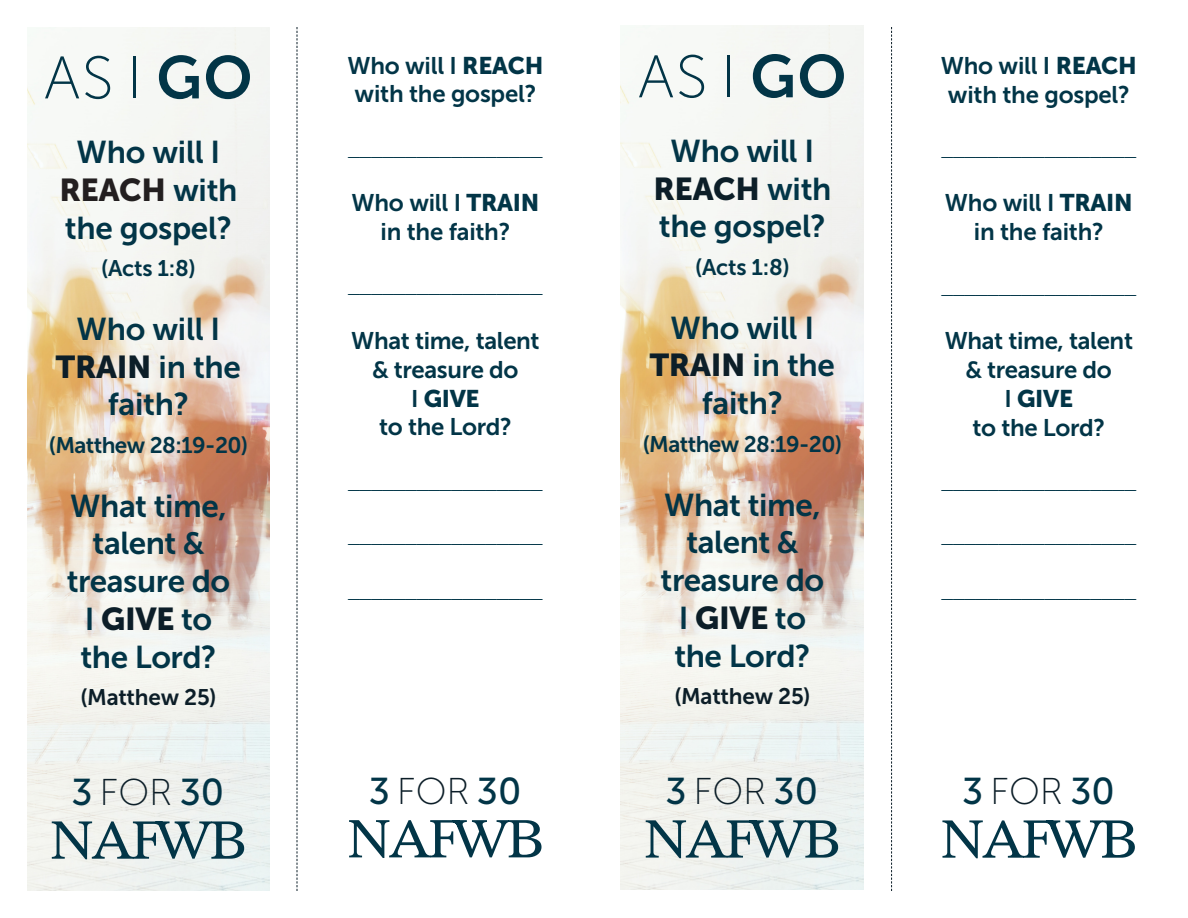
<style>
.page{position:relative;width:1188px;height:918px;background:#fff}
.page>*{position:absolute;margin:0;border:0;box-sizing:border-box;transform-origin:0 0}
.t1{font:60px "Museo Sans 100";color:#023547}
.t2{font:37.35px "Museo Sans 500";color:#023547}
.t3{font:31.5px/37.8px "Museo Sans 700";letter-spacing:-.015em;color:#023547;text-align:center}
.t4{font:24px/28.8px "Museo Sans 700";letter-spacing:-.01em;color:#023547;text-align:center}
.t5{font:24px "Museo Sans 100";color:#023547}
.t6{font:22.5px "Museo Sans 700";letter-spacing:-.025em;color:#023547}
.t7{font:22.5px "Museo Sans 700";letter-spacing:-.01em;color:#0c1e28}
.s1{font-family:"Museo Sans 700"}
.s2{font-family:"Museo Sans 900";color:#231f20}
.s3{font-family:"Museo Sans 900";color:#0c1e28}
.s4{font-family:"Whitney";font-weight:600}
.s5{font-family:"Museo Sans 100";color:#0c1e28}
.s6{font-family:"Museo Sans 900"}
</style>
<div class="page">
<img style="left:27px;top:27px;width:243px;height:864px">
<svg style="left:52px;top:821px;width:192px;height:38px"></svg>
<img style="left:621px;top:26px;width:243px;height:864px">
<svg style="left:646px;top:820px;width:192px;height:38px"></svg>
<svg style="left:349px;top:820px;width:193px;height:38px"></svg>
<svg style="left:942px;top:820px;width:193px;height:38px"></svg>
<svg style="left:297px;top:27px;width:1px;height:864px"></svg>
<svg style="left:891px;top:27px;width:1px;height:864px"></svg>
<p class="t1" style="left:44px;top:46px;width:210px">AS I <span class="s1">GO</span></p>
<p class="t3" style="left:59px;top:133px;width:180px">Who will I<br><span class="s2">REACH</span> with the gospel?</p>
<p class="t6" style="left:101px;top:256px;width:96px">(Acts 1:8)</p>
<p class="t3" style="left:56px;top:310px;width:187px">Who will I<br><span class="s3">TRAIN</span> in the faith?</p>
<p class="t6" style="left:49px;top:433px;width:201px">(Matthew 28:19-20)</p>
<p class="t3" style="left:67px;top:487px;width:165px">What time, talent <span class="s4">&amp; </span>treasure do<br>I <span class="s3">GIVE</span> to the Lord?</p>
<p class="t7" style="left:80px;top:685px;width:138px">(Matthew 25)</p>
<p class="t2" style="left:72px;top:772px;width:154px">3 <span class="s5">FOR</span> 30</p>
<p class="t4" style="left:347px;top:51px;width:198px;text-align:left">Who will I <span class="s6">REACH </span>with the gospel?</p>
<p class="t1" style="left:638px;top:45px;width:210px">AS I <span class="s1">GO</span></p>
<p class="t4" style="left:941px;top:51px;width:198px;text-align:left">Who will I <span class="s6">REACH </span>with the gospel?</p>
<p class="t5" style="left:347px;top:136px;width:198px">_________________</p>
<p class="t4" style="left:352px;top:188px;width:189px">Who will I <span class="s6">TRAIN </span>in the faith?</p>
<p class="t5" style="left:347px;top:273px;width:198px">_________________</p>
<p class="t4" style="left:351px;top:326px;width:190px">What time, talent <span class="s4">&amp;</span> treasure do<br>I <span class="s6">GIVE<br></span>to the Lord?</p>
<p class="t5" style="left:347px;top:469px;width:198px">_________________</p>
<p class="t5" style="left:347px;top:523px;width:198px">_________________</p>
<p class="t5" style="left:347px;top:578px;width:198px">_________________</p>
<p class="t3" style="left:653px;top:132px;width:180px">Who will I<br><span class="s3">REACH</span> with the gospel?</p>
<p class="t6" style="left:695px;top:255px;width:96px">(Acts 1:8)</p>
<p class="t3" style="left:650px;top:309px;width:187px">Who will I<br><span class="s3">TRAIN</span> in the faith?</p>
<p class="t6" style="left:643px;top:432px;width:201px">(Matthew 28:19-20)</p>
<p class="t3" style="left:661px;top:486px;width:165px">What time, talent <span class="s4">&amp; </span>treasure do<br>I <span class="s3">GIVE</span> to the Lord?</p>
<p class="t7" style="left:674px;top:684px;width:138px">(Matthew 25)</p>
<p class="t5" style="left:941px;top:136px;width:198px">_________________</p>
<p class="t4" style="left:945px;top:189px;width:189px">Who will I <span class="s6">TRAIN </span>in the faith?</p>
<p class="t5" style="left:941px;top:274px;width:198px">_________________</p>
<p class="t4" style="left:945px;top:326px;width:190px">What time, talent <span class="s4">&amp;</span> treasure do<br>I <span class="s6">GIVE<br></span>to the Lord?</p>
<p class="t5" style="left:941px;top:469px;width:198px">_________________</p>
<p class="t5" style="left:941px;top:524px;width:198px">_________________</p>
<p class="t5" style="left:941px;top:578px;width:198px">_________________</p>
<p class="t2" style="left:369px;top:771px;width:154px">3 <span class="s5">FOR</span> 30</p>
<p class="t2" style="left:666px;top:771px;width:154px">3 <span class="s5">FOR</span> 30</p>
<p class="t2" style="left:962px;top:771px;width:154px">3 <span class="s5">FOR</span> 30</p>
</div>
